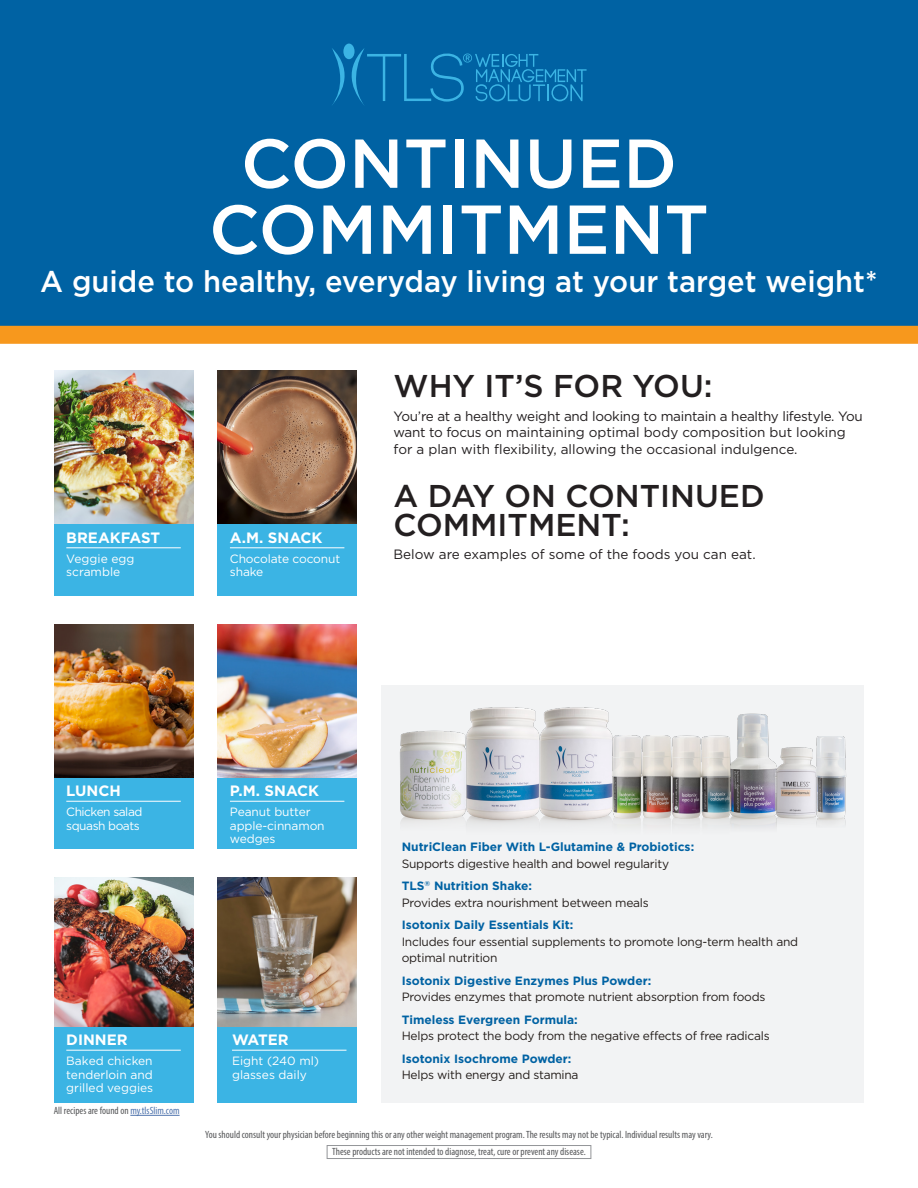
<style>
.page{position:relative;width:918px;height:1188px;background:#fff}
.page>*{position:absolute;margin:0;border:0;box-sizing:border-box;transform-origin:0 0}
.t1{font:500 69px/66px "Gotham";color:#fff;text-align:center}
.t2{font:500 31.5px/28.5px "Gotham";color:#231f20}
.t3{font:500 30px "Gotham";color:#fff}
.t4{font:700 15px "Gotham";color:#fff}
.t5{font:13.5px/16.5px "Gotham";color:#231f20}
.t6{font:12px/16.5px "Gotham";letter-spacing:-.02em;color:#241e1b}
.t7{font:12px/13.5px "Gotham";letter-spacing:-.01em;color:#fff}
.t8{font:700 12px/16.5px "Gotham";color:#0062a3}
.t9{font:12px/13.5px "Gotham";letter-spacing:-.04em;color:#fff}
.t10{font:condensed 10.5px "Myriad Pro";color:#57585a}
.s1{font-weight:400;color:#241e1b}
.s2{font-weight:700;color:#0062a3}
.s3{color:#4d72ac}
</style>
<div class="page">
<div style="left:381px;top:685px;width:483px;height:417px;background:#f2f3f4"></div>
<div style="left:0;top:0;width:918px;height:344px;background:#0062a3"></div>
<div style="left:54px;top:1026px;width:139px;height:76px;background:#3bb4e4"></div>
<div style="left:218px;top:1026px;width:139px;height:76px;background:#3bb4e4"></div>
<div style="left:54px;top:519px;width:139px;height:77px;background:#3bb4e4"></div>
<div style="left:218px;top:519px;width:139px;height:77px;background:#3bb4e4"></div>
<div style="left:54px;top:773px;width:139px;height:76px;background:#3bb4e4"></div>
<div style="left:218px;top:773px;width:139px;height:76px;background:#3bb4e4"></div>
<hr style="left:66px;top:548px;width:115px;height:1px;background:#fff">
<hr style="left:230px;top:548px;width:114px;height:1px;background:#fff">
<hr style="left:66px;top:801px;width:115px;height:1px;background:#fff">
<hr style="left:230px;top:801px;width:114px;height:1px;background:#fff">
<hr style="left:66px;top:1050px;width:115px;height:1px;background:#fff">
<hr style="left:232px;top:1050px;width:115px;height:1px;background:#fff">
<img style="left:218px;top:371px;width:139px;height:152px">
<img style="left:54px;top:624px;width:139px;height:154px">
<img style="left:54px;top:371px;width:139px;height:152px">
<img style="left:218px;top:624px;width:139px;height:154px">
<img style="left:54px;top:878px;width:139px;height:148px">
<img style="left:218px;top:878px;width:139px;height:148px">
<hr style="left:130px;top:1115px;width:50px;height:1px;background:#4d72ac">
<img style="left:400px;top:731px;width:66px;height:92px">
<img style="left:466px;top:707px;width:146px;height:118px">
<img style="left:730px;top:714px;width:46px;height:114px">
<img style="left:776px;top:747px;width:40px;height:80px">
<img style="left:612px;top:735px;width:118px;height:91px">
<svg style="left:343px;top:44px;width:12px;height:15px"></svg>
<svg style="left:331px;top:48px;width:256px;height:58px;background:#096ead"></svg>
<img style="left:816px;top:736px;width:30px;height:90px">
<div style="left:327px;top:1145px;width:264px;height:14px;border:1px solid #939598"></div>
<p class="t1" style="left:209px;top:129px;width:501px">CONTINUED<br>COMMITMENT</p>
<p class="t3" style="left:40px;top:265px;width:839px">A guide to healthy, everyday living at your target weight*</p>
<p class="t4" style="left:66px;top:529px;width:95px">BREAKFAST</p>
<p class="t4" style="left:230px;top:529px;width:94px">A.M. SNACK</p>
<p class="t2" style="left:394px;top:371px;width:321px">WHY IT’S FOR YOU:</p>
<p class="t5" style="left:394px;top:407px;width:471px">You’re at a healthy weight and looking to maintain a healthy lifestyle. You want to focus on maintaining optimal body composition but looking for a plan with flexibility, allowing the occasional indulgence.</p>
<p class="t2" style="left:394px;top:481px;width:373px">A DAY ON CONTINUED<br>COMMITMENT:</p>
<p class="t7" style="left:66px;top:552px;width:70px">Veggie egg</p>
<p class="t5" style="left:394px;top:546px;width:364px">Below are examples of some of the foods you can eat.</p>
<p class="t7" style="left:66px;top:565px;width:55px">scramble</p>
<p class="t7" style="left:230px;top:552px;width:112px">Chocolate coconut shake</p>
<p class="t4" style="left:66px;top:782px;width:56px">LUNCH</p>
<p class="t4" style="left:230px;top:782px;width:91px">P.M. SNACK</p>
<p class="t9" style="left:66px;top:805px;width:78px">Chicken salad squash boats</p>
<p class="t7" style="left:230px;top:805px;width:96px">Peanut butter apple-cinnamon wedges</p>
<p class="t4" style="left:66px;top:1031px;width:63px">DINNER</p>
<p class="t4" style="left:232px;top:1031px;width:58px">WATER</p>
<p class="t7" style="left:66px;top:1054px;width:88px;text-align:justify">Baked chicken tenderloin and grilled veggies</p>
<p class="t7" style="left:232px;top:1054px;width:89px">Eight (240 ml)</p>
<p class="t7" style="left:232px;top:1067px;width:76px">glasses daily</p>
<p class="t8" style="left:402px;top:839px;width:294px">NutriClean Fiber With L-Glutamine &amp; Probiotics:<br><span class="s1">Supports digestive health and bowel regularity</span></p>
<p class="t6" style="left:402px;top:878px;width:249px"><span class="s2">TLS</span><sup>®</sup> <span class="s2">Nutrition Shake:<br></span>Provides extra nourishment between meals</p>
<p class="t6" style="left:402px;top:917px;width:398px"><span class="s2">Isotonix Daily Essentials Kit:<br></span>Includes four essential supplements to promote long-term health and optimal nutrition</p>
<p class="t6" style="left:402px;top:972px;width:365px"><span class="s2">Isotonix Digestive Enzymes Plus Powder:<br></span>Provides enzymes that promote nutrient absorption from foods</p>
<p class="t6" style="left:402px;top:1011px;width:370px"><span class="s2">Timeless Evergreen Formula:<br></span>Helps protect the body from the negative effects of free radicals</p>
<p class="t6" style="left:402px;top:1050px;width:178px"><span class="s2">Isotonix Isochrome Powder:<br></span>Helps with energy and stamina</p>
<p class="t10" style="left:54px;top:1104px;width:127px">All recipes are found on <span class="s3">my.tlsSlim.com</span></p>
<p class="t10" style="left:205px;top:1128px;width:509px">You should consult your physician before beginning this or any other weight management program. The results may not be typical. Individual results may vary.</p>
<p class="t10" style="left:332px;top:1145px;width:255px">These products are not intended to diagnose, treat, cure or prevent any disease.</p>
</div>
